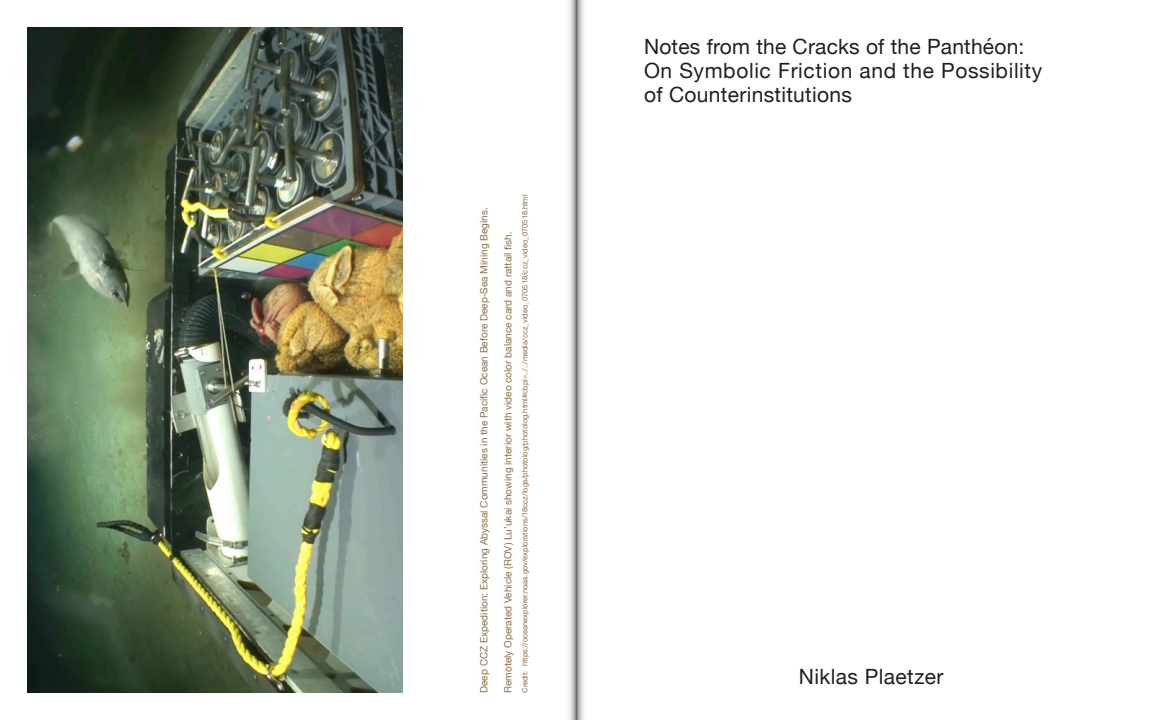
<style>
.page{position:relative;width:1152px;height:720px;background:#fff}
.page>*{position:absolute;margin:0;border:0;box-sizing:border-box;transform-origin:0 0}
.t1{font:21px "Helvetica Neue";letter-spacing:.015em;color:#231f20}
.Image_Caption{font:10px "Helvetica Neue";color:#8e6d4b}
.Image_Credit{font:7.5px "Helvetica Neue";color:#8e6d4b}
</style>
<div class="page">
<img style="left:27px;top:27px;width:376px;height:666px">
<svg style="left:576px;top:0;width:8px;height:720px;background:#bcbcbe"></svg>
<svg style="left:569px;top:0;width:7px;height:720px;background:#c7c8ca"></svg>
<p class="Image_Caption" style="left:477px;top:693px;width:487px;rotate:-90deg">Deep CCZ Expedition: Exploring Abyssal Communities in the Pacific Ocean Before Deep-Sea Mining Begins.</p>
<p class="Image_Caption" style="left:501px;top:693px;width:463px;rotate:-90deg">Remotely Operated Vehicle (ROV) Lu’ukai showing interior with video color balance card and rattail fish.</p>
<p class="Image_Credit" style="left:519px;top:693px;width:500px;rotate:-90deg">Credit: https://oceanexplorer.noaa.gov/explorations/18ccz/logs/photolog/photolog.html#cbpi=../../media/ccz_video_070518/ccz_video_070518.html</p>
<p class="t1" style="left:644px;top:32px;width:382px">Notes from the Cracks of the Panthéon:</p>
<p class="t1" style="left:644px;top:56px;width:400px">On Symbolic Friction and the Possibility</p>
<p class="t1" style="left:644px;top:80px;width:210px">of Counterinstitutions</p>
<p class="t1" style="left:799px;top:661px;width:146px">Niklas Plaetzer</p>
</div>
